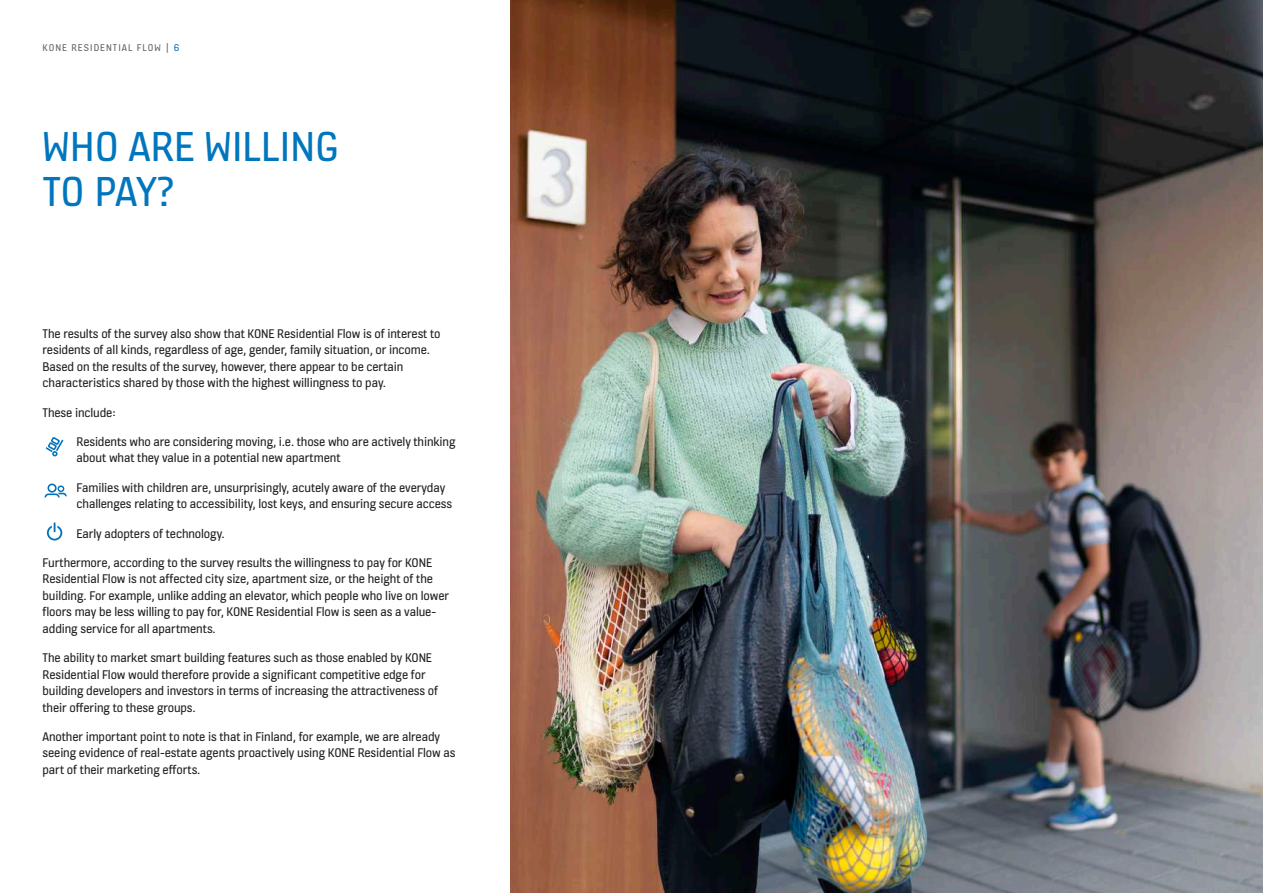
<style>
.page{position:relative;width:1263px;height:893px;background:#fff}
.page>*{position:absolute;margin:0;border:0;box-sizing:border-box;transform-origin:0 0}
.t1{font:45px/45px "KONE Information";color:#0076be}
.t2{font:13.5px/16.5px "KONE Information";letter-spacing:-.01em;color:#231f20}
.t3{font:10.5px "KONE Information";letter-spacing:.1em;color:#636466}
.s1{color:#0076be}
</style>
<div class="page">
<img style="left:510px;top:0;width:753px;height:893px">
<svg style="left:45px;top:483px;width:22px;height:15px"></svg>
<svg style="left:47px;top:522px;width:15px;height:18px"></svg>
<svg style="left:46px;top:437px;width:17px;height:19px"></svg>
<p class="t3" style="left:43px;top:40px;width:138px">KONE RESIDENTIAL FLOW | <span class="s1">6</span></p>
<h1 class="t1" style="left:43px;top:122px;width:297px">WHO ARE WILLING<br>TO PAY?</h1>
<p class="t2" style="left:43px;top:325px;width:400px">The results of the survey also show that KONE Residential Flow is of interest to residents of all kinds, regardless of age, gender, family situation, or income.<br>Based on the results of the survey, however, there appear to be certain characteristics shared by those with the highest willingness to pay.</p>
<p class="t2" style="left:77px;top:397px;width:381px;line-height:29.2px;text-indent:-34px">These include:<br>Residents who are considering moving, i.e. those who are actively thinking</p>
<p class="t2" style="left:77px;top:443px;width:370px;line-height:29.2px">about what they value in a potential new apartment<br>Families with children are, unsurprisingly, acutely aware of the everyday</p>
<p class="t2" style="left:77px;top:495px;width:377px">challenges relating to accessibility, lost keys, and ensuring secure access</p>
<p class="t2" style="left:77px;top:524px;width:150px">Early adopters of technology.</p>
<p class="t2" style="left:43px;top:553px;width:391px">Furthermore, according to the survey results the willingness to pay for KONE</p>
<p class="t2" style="left:43px;top:570px;width:408px">Residential Flow is not affected city size, apartment size, or the height of the building. For example, unlike adding an elevator, which people who live on lower floors may be less willing to pay for, KONE Residential Flow is seen as a value&shy;adding service for all apartments.</p>
<p class="t2" style="left:43px;top:649px;width:397px">The ability to market smart building features such as those enabled by KONE Residential Flow would therefore provide a significant competitive edge for building developers and investors in terms of increasing the attractiveness of their offering to these groups.</p>
<p class="t2" style="left:43px;top:728px;width:414px">Another important point to note is that in Finland, for example, we are already seeing evidence of real-estate agents proactively using KONE Residential Flow as part of their marketing efforts.</p>
</div>
